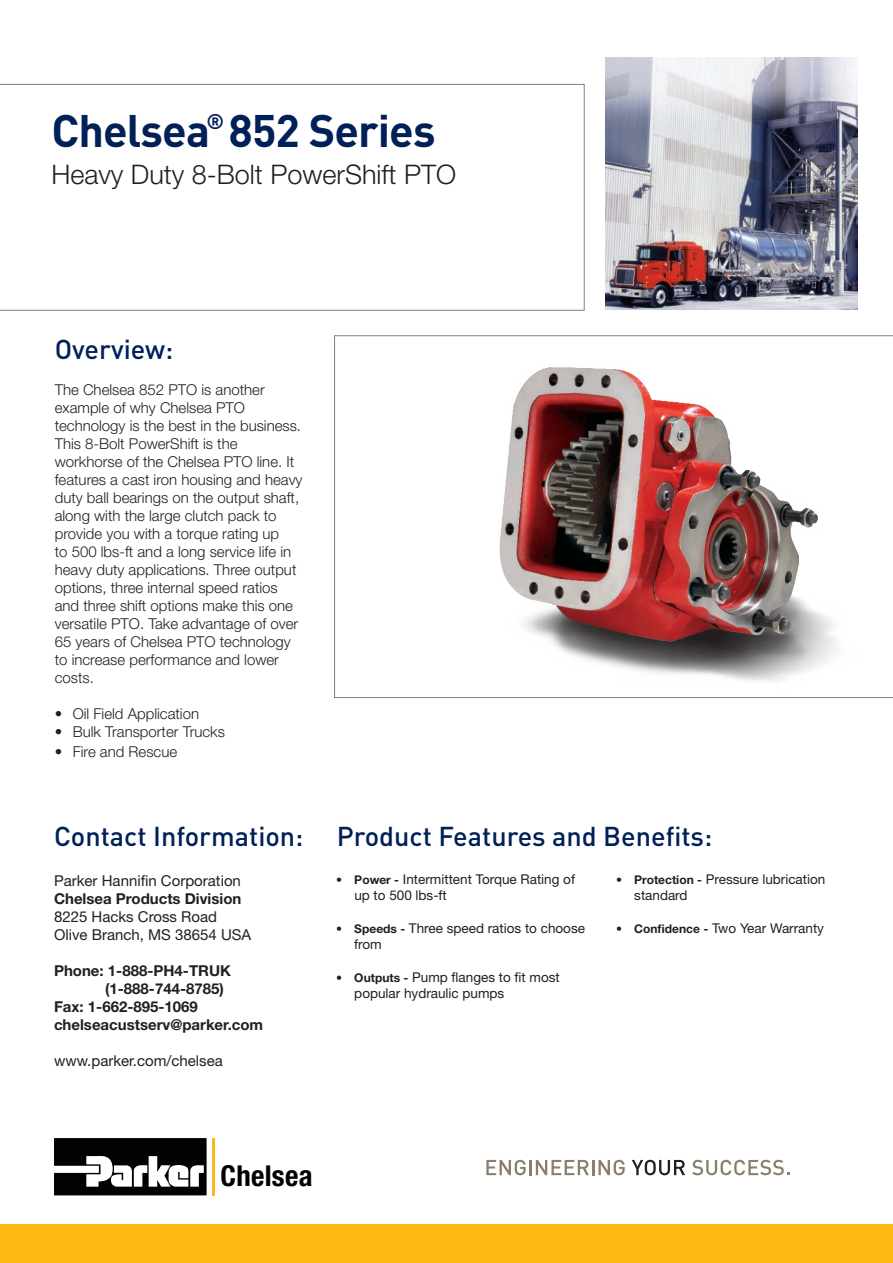
<style>
.page{position:relative;width:893px;height:1263px;background:#fff}
.page>*{position:absolute;margin:0;border:0;box-sizing:border-box;transform-origin:0 0}
.t1{font:700 45px "DINOT";letter-spacing:-.02em;color:#002057}
.t2{font:700 condensed 28.8px "Helvetica Neue LT Std";letter-spacing:.01em;color:#010203}
.t3{font:500 27px "DINOT";color:#002057}
.t4{font:300 27px "Helvetica Neue LT Std";color:#231f20}
.t5{font:300 15px/18px "Helvetica Neue LT Std";color:#231f20}
.t6{font:700 15px "Helvetica Neue LT Std";color:#231f20}
.t7{font:15px/18px "Helvetica Neue LT Std";color:#231f20}
.t8{font:13.5px/16.2px "Helvetica Neue LT Std";color:#231f20}
.s1{font-weight:700;font-size:12px}
</style>
<div class="page">
<svg style="left:0;top:84px;width:585px;height:227px"></svg>
<svg style="left:54px;top:1138px;width:153px;height:57px"></svg>
<hr style="left:212px;top:1138px;width:3px;height:57px;background:#fcb918">
<div style="left:0;top:1225px;width:893px;height:38px;background:#fdb913"></div>
<svg style="left:486px;top:1160px;width:40px;height:15px"></svg>
<hr style="left:529px;top:1160px;width:3px;height:15px;background:#897e6f">
<svg style="left:536px;top:1160px;width:89px;height:15px"></svg>
<svg style="left:632px;top:1160px;width:53px;height:15px"></svg>
<svg style="left:692px;top:1160px;width:97px;height:15px"></svg>
<svg style="left:334px;top:335px;width:559px;height:363px"></svg>
<img style="left:606px;top:57px;width:251px;height:253px">
<h1 class="t1" style="left:51px;top:100px;width:386px">Chelsea<sup>®</sup> 852 Series</h1>
<h3 class="t4" style="left:51px;top:157px;width:406px">Heavy Duty 8-Bolt PowerShift PTO</h3>
<h3 class="t3" style="left:55px;top:331px;width:120px">Overview:</h3>
<p class="t5" style="left:55px;top:380px;width:249px">The Chelsea 852 PTO is another example of why Chelsea PTO technology is the best in the business.<br>This 8-Bolt PowerShift is the workhorse of the Chelsea PTO line. It features a cast iron housing and heavy duty ball bearings on the output shaft, along with the large clutch pack to provide you with a torque rating up<br>to 500 lbs-ft and a long service life in heavy duty applications. Three output options, three internal speed ratios and three shift options make this one versatile PTO. Take advantage of over 65 years of Chelsea PTO technology to increase performance and lower costs.</p>
<p class="t5" style="left:55px;top:704px;width:146px">• Oil Field Application</p>
<p class="t5" style="left:55px;top:722px;width:172px">• Bulk Transporter Trucks</p>
<p class="t5" style="left:55px;top:742px;width:124px">• Fire and Rescue</p>
<h3 class="t3" style="left:54px;top:818px;width:251px">Contact Information:</h3>
<p class="t7" style="left:54px;top:871px;width:188px">Parker Hannifin Corporation</p>
<p class="t6" style="left:54px;top:889px;width:189px">Chelsea Products Division</p>
<p class="t7" style="left:54px;top:907px;width:199px">8225 Hacks Cross Road<br>Olive Branch, MS 38654 USA</p>
<p class="t6" style="left:54px;top:961px;width:178px">Phone: 1-888-PH4-TRUK</p>
<p class="t6" style="left:105px;top:979px;width:120px">(1-888-744-8785)</p>
<p class="t6" style="left:54px;top:997px;width:145px">Fax: 1-662-895-1069</p>
<p class="t6" style="left:54px;top:1015px;width:211px">chelseacustserv@parker.com</p>
<p class="t7" style="left:54px;top:1051px;width:170px">www.parker.com/chelsea</p>
<h3 class="t3" style="left:337px;top:818px;width:377px">Product Features and Benefits:</h3>
<p class="t8" style="left:634px;top:871px;width:193px;text-indent:-18px"><span class="s1">• Protection -</span> Pressure lubrication standard</p>
<p class="t8" style="left:616px;top:919px;width:209px"><span class="s1">• Confidence -</span> Two Year Warranty</p>
<p class="t8" style="left:354px;top:871px;width:222px;text-indent:-18px"><span class="s1">• Power -</span> Intermittent Torque Rating of up to 500 lbs-ft</p>
<p class="t8" style="left:354px;top:919px;width:232px;text-indent:-18px"><span class="s1">• Speeds -</span> Three speed ratios to choose from</p>
<p class="t8" style="left:354px;top:968px;width:207px;text-indent:-18px"><span class="s1">• Outputs -</span> Pump flanges to fit most popular hydraulic pumps</p>
<h2 class="t2" style="left:221px;top:1159px;width:93px">Chelsea</h2>
</div>
